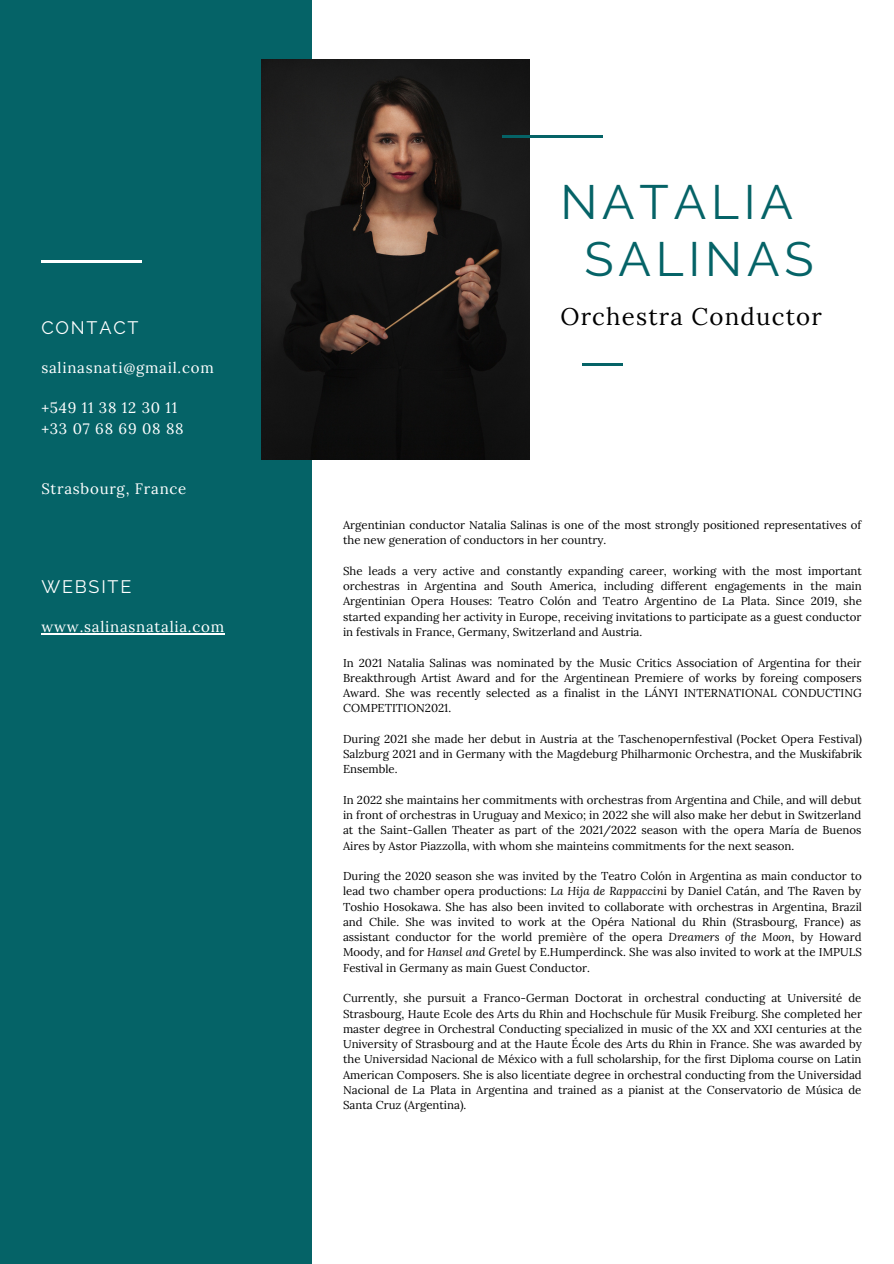
<style>
.page{position:relative;width:894px;height:1264px;background:#fff}
.page>*{position:absolute;margin:0;border:0;box-sizing:border-box;transform-origin:0 0}
.t1{font:48px "Raleway";letter-spacing:.1em;color:#056367}
.t2{font:24px "Lora";letter-spacing:.05em;color:#000}
.t3{font:18px "Raleway";letter-spacing:.1em;color:#fff}
.t4{font:15px "Lora";letter-spacing:.05em;color:#fff}
.t5{font:11.4px/15.3px "Lora";color:#000;text-align:justify}
.s1{font-style:italic}
</style>
<div class="page">
<div style="left:0;top:0;width:312px;height:1263px;background:#056367"></div>
<img style="left:261px;top:60px;width:268px;height:400px">
<hr style="left:502px;top:135px;width:100px;height:2px;background:#056367">
<hr style="left:582px;top:363px;width:40px;height:2px;background:#056367">
<hr style="left:41px;top:260px;width:101px;height:2px;background:#fff">
<hr style="left:41px;top:633px;width:184px;height:1px;background:#fff">
<p class="t3" style="left:41px;top:317px;width:99px">CONTACT</p>
<p class="t4" style="left:41px;top:358px;width:174px">salinasnati@gmail.com</p>
<p class="t4" style="left:41px;top:398px;width:137px">+549 11 38 12 30 11</p>
<p class="t4" style="left:41px;top:418px;width:144px">+33 07 68 69 08 88</p>
<p class="t4" style="left:41px;top:479px;width:146px">Strasbourg, France</p>
<p class="t3" style="left:41px;top:575px;width:91px">WEBSITE</p>
<p class="t4" style="left:41px;top:617px;width:184px">www.salinasnatalia.com</p>
<p class="t1" style="left:560px;top:174px;width:234px">NATALIA</p>
<p class="t1" style="left:584px;top:231px;width:231px">SALINAS</p>
<p class="t2" style="left:560px;top:301px;width:263px">Orchestra Conductor</p>
<p class="t5" style="left:343px;top:517px;width:519px">Argentinian conductor Natalia Salinas is one of the most strongly positioned representatives of the new generation of conductors in her country.</p>
<p class="t5" style="left:343px;top:563px;width:520px">She leads a very active and constantly expanding career, working with the most important orchestras in Argentina and South America, including different engagements in the main Argentinian Opera Houses: Teatro Colón and Teatro Argentino de La Plata. Since 2019, she started expanding her activity in Europe, receiving invitations to participate as a guest conductor in festivals in France, Germany, Switzerland and Austria.</p>
<p class="t5" style="left:343px;top:654px;width:520px">In 2021 Natalia Salinas was nominated by the Music Critics Association of Argentina for their Breakthrough Artist Award and for the Argentinean Premiere of works by foreing composers Award. She was recently selected as a finalist in the LÁNYI INTERNATIONAL CONDUCTING COMPETITION2021.</p>
<p class="t5" style="left:343px;top:731px;width:520px">During 2021 she made her debut in Austria at the Taschenopernfestival (Pocket Opera Festival)<br>Salzburg 2021 and in Germany with the Magdeburg Philharmonic Orchestra, and the Muskifabrik Ensemble.</p>
<p class="t5" style="left:343px;top:792px;width:520px">In 2022 she maintains her commitments with orchestras from Argentina and Chile, and will debut in front of orchestras in Uruguay and Mexico; in 2022 she will also make her debut in Switzerland at the Saint-Gallen Theater as part of the 2021/2022 season with the opera María de Buenos Aires by Astor Piazzolla, with whom she mainteins commitments for the next season.</p>
<p class="t5" style="left:343px;top:868px;width:520px">During the 2020 season she was invited by the Teatro Colón in Argentina as main conductor to lead two chamber opera productions: <span class="s1">La Hija de Rappaccin</span>i by Daniel Catán, and The Raven by Toshio Hosokawa. She has also been invited to collaborate with orchestras in Argentina, Brazil and Chile. She was invited to work at the Opéra National du Rhin (Strasbourg, France) as assistant conductor for the world première of the opera <span class="s1">Dreamers of the Moon</span>, by Howard Moody, and for <span class="s1">Hansel and Gretel</span> by E.Humperdinck. She was also invited to work at the IMPULS Festival in Germany as main Guest Conductor.</p>
<p class="t5" style="left:343px;top:990px;width:520px">Currently, she pursuit a Franco-German Doctorat in orchestral conducting at Université de Strasbourg, Haute Ecole des Arts du Rhin and Hochschule für Musik Freiburg. She completed her master degree in Orchestral Conducting specialized in music of the XX and XXI centuries at the University of Strasbourg and at the Haute École des Arts du Rhin in France. She was awarded by the Universidad Nacional de México with a full scholarship, for the first Diploma course on Latin American Composers. She is also licentiate degree in orchestral conducting from the Universidad Nacional de La Plata in Argentina and trained as a pianist at the Conservatorio de Música de Santa Cruz (Argentina).</p>
</div>
